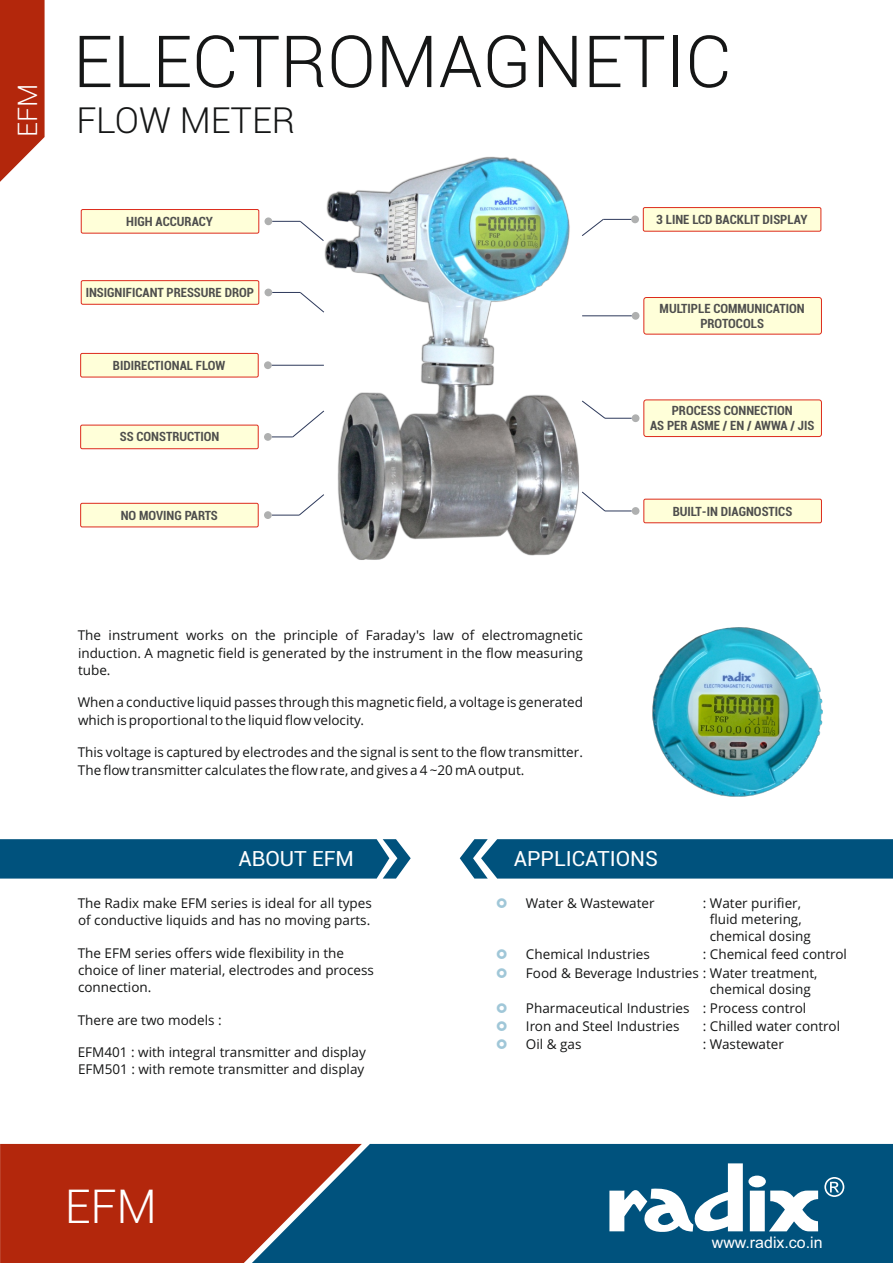
<style>
.page{position:relative;width:893px;height:1263px;background:#fff}
.page>*{position:absolute;margin:0;border:0;box-sizing:border-box;transform-origin:0 0}
.t1{font:300 72px "Roboto";color:#151616}
.t2{font:300 46.95px "Roboto";color:#fff}
.t3{font:300 36px "Roboto";color:#151616}
.t4{font:300 27px "Roboto";color:#fff}
.t5{font:21px "Roboto";color:#fff}
.t6{font:15.9px "Arial";color:#fff}
.t7{font:13.5px/17.4px "Open Sans";color:#151616}
.t8{font:700 condensed 12.9px/15.5px "Roboto";color:#4e4e4d;text-align:center}
.t9{font:700 condensed 12.75px "Roboto";color:#4e4e4d}
</style>
<div class="page">
<svg style="left:0;top:0;width:45px;height:182px;background:#bc432b"></svg>
<div style="left:0;top:1144px;width:252px;height:119px;background:#b3270c"></div>
<svg style="left:252px;top:1144px;width:641px;height:119px;background:#155073"></svg>
<svg style="left:609px;top:1163px;width:209px;height:70px"></svg>
<svg style="left:824px;top:1177px;width:20px;height:20px"></svg>
<div style="left:0;top:839px;width:411px;height:39px;background:#00527d"></div>
<div style="left:460px;top:839px;width:433px;height:39px;background:#00527d"></div>
<div style="left:643px;top:207px;width:178px;height:24px;background:#ffffd9;border:1px solid #dd2b1c;border-radius:2px"></div>
<div style="left:644px;top:499px;width:178px;height:24px;background:#ffffd9;border:1px solid #dd2b1c;border-radius:2px"></div>
<div style="left:644px;top:400px;width:178px;height:37px;background:#ffffd9;border:1px solid #dd2b1c;border-radius:2px"></div>
<div style="left:644px;top:297px;width:178px;height:37px;background:#ffffd9;border:1px solid #dd2b1c;border-radius:2px"></div>
<div style="left:81px;top:209px;width:178px;height:24px;background:#ffffd9;border:1px solid #dd2b1c;border-radius:2px"></div>
<div style="left:81px;top:280px;width:178px;height:24px;background:#ffffd9;border:1px solid #dd2b1c;border-radius:2px"></div>
<div style="left:80px;top:353px;width:178px;height:24px;background:#ffffd9;border:1px solid #dd2b1c;border-radius:2px"></div>
<div style="left:80px;top:425px;width:178px;height:24px;background:#ffffd9;border:1px solid #dd2b1c;border-radius:2px"></div>
<div style="left:80px;top:503px;width:178px;height:24px;background:#ffffd9;border:1px solid #dd2b1c;border-radius:2px"></div>
<div style="left:264px;top:217px;width:8px;height:8px;background:#afb0b0;border-radius:50%"></div>
<div style="left:264px;top:289px;width:8px;height:7px;background:#afb0b0;border-radius:50%"></div>
<div style="left:632px;top:312px;width:7px;height:8px;background:#afb0b0;border-radius:50%"></div>
<div style="left:264px;top:361px;width:8px;height:8px;background:#afb0b0;border-radius:50%"></div>
<hr style="left:582px;top:315px;width:50px;height:1px;background:#2d395b">
<hr style="left:272px;top:365px;width:52px;height:1px;background:#2d395b">
<svg style="left:272px;top:220px;width:47px;height:18px"></svg>
<svg style="left:272px;top:291px;width:47px;height:18px"></svg>
<svg style="left:582px;top:400px;width:50px;height:19px"></svg>
<svg style="left:272px;top:414px;width:47px;height:24px"></svg>
<div style="left:632px;top:414px;width:7px;height:8px;background:#afb0b0;border-radius:50%"></div>
<div style="left:264px;top:433px;width:8px;height:8px;background:#afb0b0;border-radius:50%"></div>
<svg style="left:272px;top:498px;width:47px;height:18px"></svg>
<div style="left:264px;top:511px;width:8px;height:8px;background:#afb0b0;border-radius:50%"></div>
<svg style="left:582px;top:491px;width:50px;height:21px"></svg>
<div style="left:632px;top:507px;width:7px;height:8px;background:#afb0b0;border-radius:50%"></div>
<div style="left:631px;top:215px;width:8px;height:8px;background:#afb0b0;border-radius:50%"></div>
<svg style="left:582px;top:218px;width:49px;height:18px"></svg>
<img style="left:319px;top:156px;width:260px;height:404px">
<img style="left:652px;top:627px;width:170px;height:169px">
<h3 class="t4" style="left:17px;top:137px;width:55px;rotate:-90deg">EFM</h3>
<h1 class="t1" style="left:73px;top:33px;width:660px">ELECTROMAGNETIC</h1>
<h3 class="t3" style="left:76px;top:106px;width:221px">FLOW METER</h3>
<p class="t9" style="left:126px;top:216px;width:88px">HIGH ACCURACY</p>
<p class="t9" style="left:86px;top:287px;width:170px">INSIGNIFICANT PRESSURE DROP</p>
<p class="t9" style="left:113px;top:360px;width:114px">BIDIRECTIONAL FLOW</p>
<p class="t9" style="left:120px;top:432px;width:101px">SS CONSTRUCTION</p>
<p class="t9" style="left:121px;top:510px;width:99px">NO MOVING PARTS</p>
<p class="t8" style="left:656px;top:213px;width:153px">3 LINE LCD BACKLIT DISPLAY</p>
<p class="t8" style="left:660px;top:302px;width:146px">MULTIPLE COMMUNICATION<br>PROTOCOLS</p>
<p class="t8" style="left:650px;top:404px;width:166px">PROCESS CONNECTION<br>AS PER ASME / EN / AWWA / JIS</p>
<p class="t8" style="left:673px;top:505px;width:121px">BUILT-IN DIAGNOSTICS</p>
<p class="t7" style="left:78px;top:628px;width:507px;text-align:justify">The instrument works on the principle of Faraday's law of electromagnetic induction. A magnetic field is generated by the instrument in the flow measuring tube.</p>
<p class="t7" style="left:78px;top:695px;width:507px">When a conductive liquid passes through this magnetic field, a voltage is generated which is proportional to the liquid flow velocity.</p>
<p class="t7" style="left:78px;top:745px;width:507px">This voltage is captured by electrodes and the signal is sent to the flow transmitter.<br>The flow transmitter calculates the flow rate, and gives a 4 ~20 mA output.</p>
<h3 class="t5" style="left:238px;top:850px;width:117px">ABOUT EFM</h3>
<h3 class="t5" style="left:514px;top:850px;width:146px">APPLICATIONS</h3>
<p class="t7" style="left:526px;top:896px;width:130px">Water &amp; Wastewater</p>
<p class="t7" style="left:710px;top:896px;width:103px;line-height:16.5px;text-indent:-7px">: Water purifier, fluid metering, chemical dosing</p>
<p class="t7" style="left:526px;top:947px;width:125px">Chemical Industries</p>
<p class="t7" style="left:78px;top:896px;width:296px">The Radix make EFM series is ideal for all types of conductive liquids and has no moving parts.</p>
<p class="t7" style="left:78px;top:945px;width:298px">The EFM series offers wide flexibility in the choice of liner material, electrodes and process connection.</p>
<p class="t7" style="left:78px;top:1012px;width:145px">There are two models :</p>
<p class="t7" style="left:78px;top:1044px;width:290px">EFM401 : with integral transmitter and display<br>EFM501 : with remote transmitter and display</p>
<p class="t7" style="left:526px;top:946px;width:323px;line-height:18.5px;text-indent:177px">: Chemical feed control<br>Food &amp; Beverage Industries : Water treatment,</p>
<p class="t7" style="left:526px;top:981px;width:286px;line-height:18.5px;text-indent:184px">chemical dosing<br>Pharmaceutical Industries : Process control<br>Iron and Steel Industries</p>
<p class="t7" style="left:703px;top:1019px;width:139px">: Chilled water control</p>
<p class="t7" style="left:526px;top:1037px;width:57px">Oil &amp; gas</p>
<p class="t7" style="left:703px;top:1037px;width:83px">: Wastewater</p>
<h2 class="t2" style="left:65px;top:1187px;width:94px">EFM</h2>
<p class="t6" style="left:712px;top:1236px;width:112px">www.radix.co.in</p>
</div>
